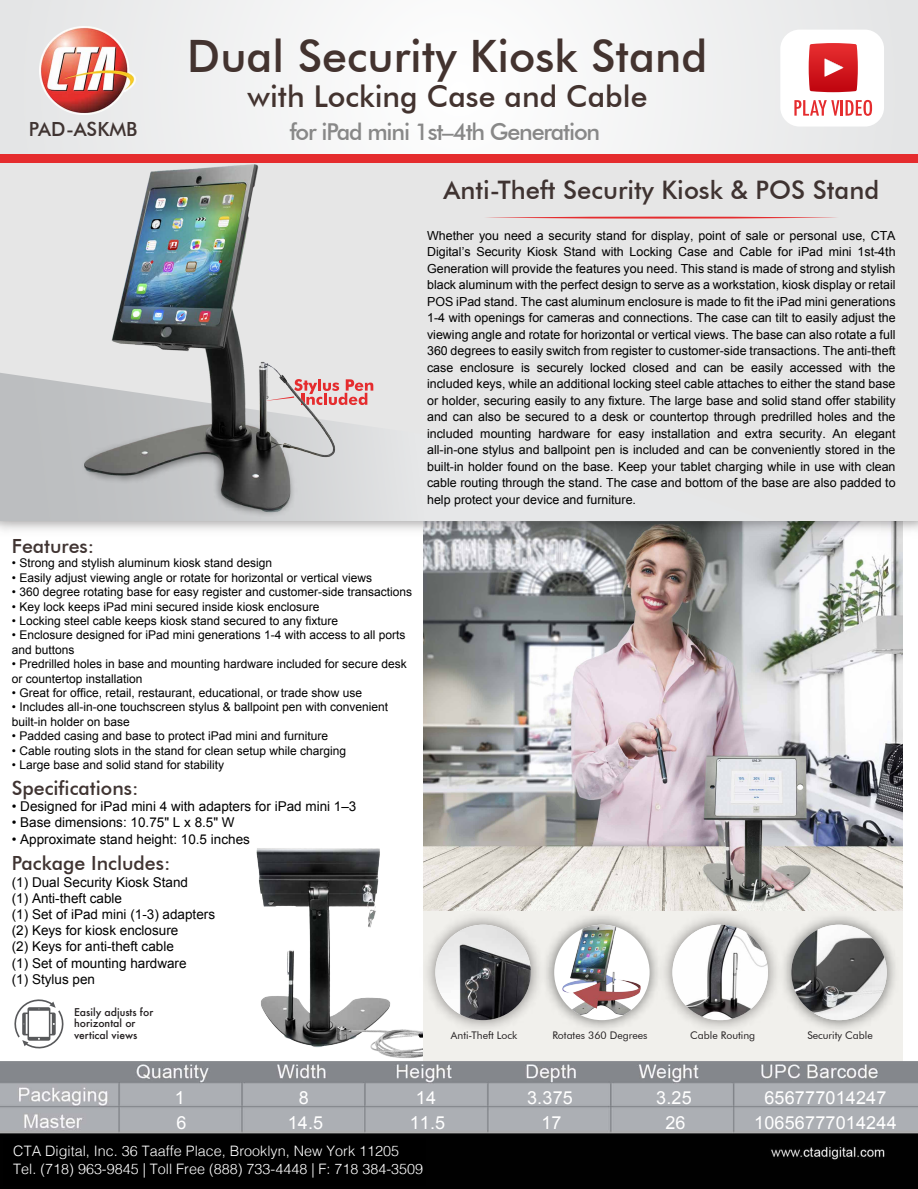
<style>
.page{position:relative;width:918px;height:1189px;background:#fff}
.page>*{position:absolute;margin:0;border:0;box-sizing:border-box;transform-origin:0 0}
.t1{font:500 44.7px "Futura BT";color:#43332f}
.t2{font:500 30px "Futura BT";color:#43332f}
.t3{font:500 25.5px "Futura BT";color:#3f3331}
.t4{font:500 23.25px "Futura BT";letter-spacing:-.05em;color:#888}
.t5{font:500 19.5px "Futura BT";color:#3f3331}
.t6{font:18px/25px "Arial";letter-spacing:.01em;color:#fff;text-align:center}
.t7{font:300 14.4px/17.7px "Helvetica";color:#fff}
.t8{font:13.5px/16.2px "Arial";color:#000}
.t9{font:12.45px/16.5px "Arial";color:#000;text-align:justify}
.t10{font:12px/14.4px "Arial";color:#000}
.t11{font:10.5px "Futura BT";color:#231f20}
.t12{font:500 10.35px/11.2px "Futura";color:#231f20}
</style>
<div class="page">
<img style="left:256px;top:848px;width:167px;height:210px">
<div style="left:423px;top:221px;width:479px;height:853px;background:#f1f0ec"></div>
<img style="left:423px;top:541px;width:479px;height:366px">
<img style="left:0;top:521px;width:918px;height:20px">
<div style="left:0;top:158px;width:918px;height:363px;background:#e6e6e6"></div>
<div style="left:0;top:142px;width:918px;height:20px;background:#e52c2e"></div>
<div style="left:0;top:0;width:918px;height:153px;background:linear-gradient(to right,#f1f1f2,#f1f1f2)"></div>
<img style="left:40px;top:27px;width:95px;height:88px">
<hr style="left:484px;top:217px;width:355px;height:2px;background:#e52c2e;border-radius:50%">
<img style="left:0;top:1061px;width:918px;height:128px">
<div style="left:3px;top:1138px;width:422px;height:47px;background:#000"></div>
<div style="left:780px;top:30px;width:104px;height:97px;background:#fff;border-radius:19px"></div>
<svg style="left:809px;top:43px;width:49px;height:49px;background:#d73137"></svg>
<svg style="left:794px;top:100px;width:78px;height:16px"></svg>
<svg style="left:14px;top:999px;width:50px;height:50px"></svg>
<img style="left:416px;top:906px;width:134px;height:134px">
<img style="left:538px;top:907px;width:115px;height:131px">
<img style="left:554px;top:924px;width:96px;height:96px;border-radius:48px">
<img style="left:653px;top:906px;width:38px;height:113px">
<img style="left:691px;top:885px;width:212px;height:157px">
<img style="left:791px;top:924px;width:96px;height:96px;border-radius:48px">
<img style="left:435px;top:924px;width:96px;height:96px;border-radius:48px">
<svg style="left:0;top:373px;width:4px;height:148px"></svg>
<img style="left:672px;top:924px;width:96px;height:96px;border-radius:47px">
<img style="left:33px;top:527px;width:309px;height:14px">
<img style="left:4px;top:140px;width:388px;height:387px">
<h3 class="t5" style="left:29px;top:117px;width:110px">PAD-ASKMB</h3>
<h1 class="t1" style="left:187px;top:29px;width:522px">Dual Security Kiosk Stand</h1>
<h2 class="t2" style="left:248px;top:78px;width:401px">with Locking Case and Cable</h2>
<h3 class="t4" style="left:290px;top:117px;width:312px">for iPad mini 1st–4th Generation</h3>
<h3 class="t3" style="left:444px;top:175px;width:437px">Anti-Theft Security Kiosk &amp; POS Stand</h3>
<p class="t9" style="left:427px;top:227px;width:470px">Whether you need a security stand for display, point of sale or personal use, CTA Digital’s Security Kiosk Stand with Locking Case and Cable for iPad mini 1st-4th Generation will provide the features you need. This stand is made of strong and stylish black aluminum with the perfect design to serve as a workstation, kiosk display or retail POS iPad stand. The cast aluminum enclosure is made to fit the iPad mini generations 1-4 with openings for cameras and connections. The case can tilt to easily adjust the viewing angle and rotate for horizontal or vertical views. The base can also rotate a full 360 degrees to easily switch from register to customer-side transactions. The anti-theft case enclosure is securely locked closed and can be easily accessed with the included keys, while an additional locking steel cable attaches to either the stand base or holder, securing easily to any fixture. The large base and solid stand offer stability and can also be secured to a desk or countertop through predrilled holes and the included mounting hardware for easy installation and extra security. An elegant all-in-one stylus and ballpoint pen is included and can be conveniently stored in the built-in holder found on the base. Keep your tablet charging while in use with clean cable routing through the stand. The case and bottom of the base are also padded to help protect your device and furniture.</p>
<h3 class="t5" style="left:12px;top:534px;width:84px">Features:</h3>
<p class="t10" style="left:12px;top:556px;width:262px">• Strong and stylish aluminum kiosk stand design</p>
<p class="t10" style="left:12px;top:570px;width:362px">• Easily adjust viewing angle or rotate for horizontal or vertical views</p>
<p class="t10" style="left:12px;top:585px;width:402px">• 360 degree rotating base for easy register and customer-side transactions</p>
<p class="t10" style="left:12px;top:599px;width:309px">• Key lock keeps iPad mini secured inside kiosk enclosure</p>
<p class="t10" style="left:12px;top:614px;width:328px">• Locking steel cable keeps kiosk stand secured to any fixture</p>
<p class="t10" style="left:12px;top:628px;width:395px">• Enclosure designed for iPad mini generations 1-4 with access to all ports and buttons</p>
<p class="t10" style="left:12px;top:657px;width:397px">• Predrilled holes in base and mounting hardware included for secure desk or countertop installation</p>
<p class="t10" style="left:12px;top:686px;width:352px">• Great for office, retail, restaurant, educational, or trade show use</p>
<p class="t10" style="left:12px;top:700px;width:378px">• Includes all-in-one touchscreen stylus &amp; ballpoint pen with convenient built-in holder on base</p>
<p class="t10" style="left:12px;top:729px;width:318px">• Padded casing and base to protect iPad mini and furniture</p>
<p class="t10" style="left:12px;top:743px;width:336px">• Cable routing slots in the stand for clean setup while charging</p>
<p class="t10" style="left:12px;top:758px;width:214px">• Large base and solid stand for stability</p>
<h3 class="t5" style="left:12px;top:776px;width:128px">Specifications:</h3>
<p class="t8" style="left:12px;top:798px;width:346px">• Designed for iPad mini 4 with adapters for iPad mini 1–3</p>
<p class="t8" style="left:12px;top:815px;width:224px">• Base dimensions: 10.75" L x 8.5" W</p>
<p class="t8" style="left:12px;top:831px;width:240px">• Approximate stand height: 10.5 inches</p>
<h3 class="t5" style="left:12px;top:851px;width:160px">Package Includes:</h3>
<p class="t8" style="left:12px;top:874px;width:205px">(1) Dual Security Kiosk Stand<br>(1) Anti-theft cable<br>(1) Set of iPad mini (1-3) adapters (2) Keys for kiosk enclosure<br>(2) Keys for anti-theft cable<br>(1) Set of mounting hardware<br>(1) Stylus pen</p>
<p class="t12" style="left:74px;top:1006px;width:81px">Easily adjusts for horizontal or vertical views</p>
<p class="t11" style="left:451px;top:1029px;width:68px">Anti-Theft Lock</p>
<p class="t11" style="left:552px;top:1029px;width:97px">Rotates 360 Degrees</p>
<p class="t11" style="left:690px;top:1029px;width:67px">Cable Routing</p>
<p class="t11" style="left:807px;top:1029px;width:67px">Security Cable</p>
<h3 class="t6" style="left:175px;top:1085px;width:12px">1</h3>
<h3 class="t6" style="left:299px;top:1085px;width:12px">8</h3>
<h3 class="t6" style="left:754px;top:1085px;width:144px">656777014247<br>10656777014244</h3>
<h3 class="t6" style="left:416px;top:1085px;width:22px">14</h3>
<h3 class="t6" style="left:527px;top:1085px;width:47px">3.375</h3>
<h3 class="t6" style="left:656px;top:1085px;width:37px">3.25</h3>
<h3 class="t6" style="left:177px;top:1110px;width:12px">6</h3>
<h3 class="t6" style="left:288px;top:1110px;width:37px">14.5</h3>
<h3 class="t6" style="left:410px;top:1110px;width:37px">11.5</h3>
<h3 class="t6" style="left:541px;top:1110px;width:22px">17</h3>
<h3 class="t6" style="left:665px;top:1110px;width:22px">26</h3>
<p class="t7" style="left:13px;top:1141px;width:411px">CTA Digital, Inc. 36 Taaffe Place, Brooklyn, New York 11205<br>Tel. (718) 963-9845 | Toll Free (888) 733-4448 | F: 718 384-3509</p>
</div>
